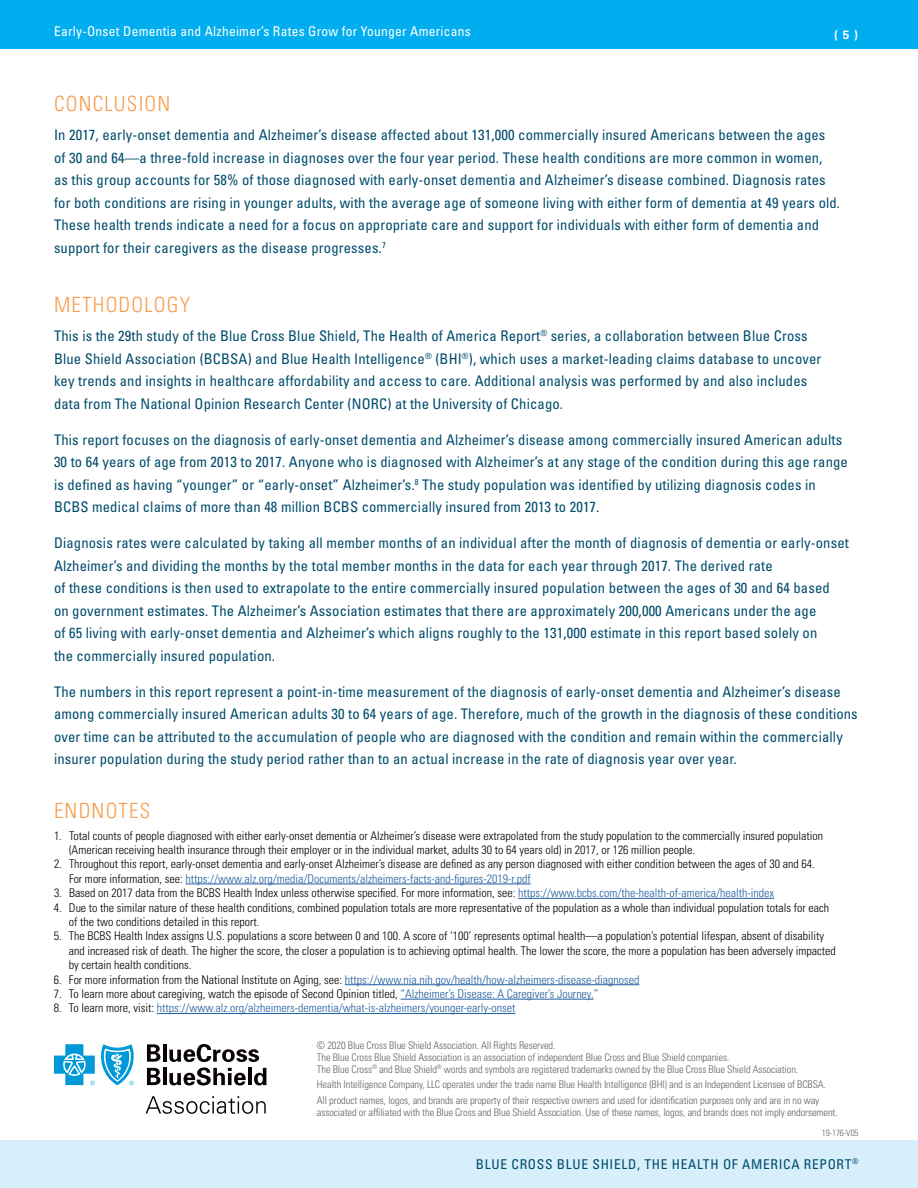
<style>
.page{position:relative;width:918px;height:1188px;background:#fff}
.page>*{position:absolute;margin:0;border:0;box-sizing:border-box;transform-origin:0 0}
.t1{font:300 condensed 21px "Univers";letter-spacing:.06em;color:#f89c4d}
.t2{font:condensed 14.7px/22.5px "Univers";letter-spacing:.01em;color:#004c6c}
.t3{font:condensed 13.5px "Univers";letter-spacing:.02em;color:#fff}
.t4{font:condensed 13.5px "Univers";letter-spacing:.05em;color:#004c6c}
.t5{font:300 condensed 12px/14.4px "Univers";color:#000}
.t6{font:300 condensed 12px "Univers";color:#215e9e}
.t7{font:700 12px "Univers";color:#fff}
.t8{font:300 condensed 10.5px/12px "Univers";letter-spacing:-.01em;color:#636466}
.t9{font:300 condensed 9px "Univers";letter-spacing:-.01em;color:#636466}
.s1{color:#215e9e}
.s2{color:#000}
</style>
<div class="page">
<div style="left:0;top:0;width:918px;height:49px;background:#00aeef"></div>
<div style="left:0;top:1140px;width:918px;height:48px;background:#d7eefb"></div>
<svg style="left:147px;top:1044px;width:13px;height:18px"></svg>
<hr style="left:163px;top:1044px;width:3px;height:18px;background:#090304">
<svg style="left:147px;top:1068px;width:13px;height:17px"></svg>
<hr style="left:163px;top:1068px;width:3px;height:17px;background:#090304">
<svg style="left:169px;top:1044px;width:98px;height:41px"></svg>
<svg style="left:146px;top:1096px;width:120px;height:18px"></svg>
<svg style="left:54px;top:1044px;width:80px;height:41px"></svg>
<hr style="left:186px;top:884px;width:345px;height:1px;background:#215e9e">
<hr style="left:518px;top:898px;width:256px;height:1px;background:#215e9e">
<hr style="left:345px;top:984px;width:294px;height:1px;background:#215e9e">
<hr style="left:401px;top:999px;width:193px;height:1px;background:#215e9e">
<hr style="left:157px;top:1013px;width:359px;height:1px;background:#215e9e">
<p class="t3" style="left:54px;top:23px;width:418px">Early-Onset Dementia and Alzheimer’s Rates Grow for Younger Americans</p>
<p class="t7" style="left:834px;top:27px;width:25px">( 5 )</p>
<h1 class="t1" style="left:54px;top:91px;width:118px">CONCLUSION</h1>
<p class="t2" style="left:54px;top:124px;width:788px">In 2017, early-onset dementia and Alzheimer’s disease affected about 131,000 commercially insured Americans between the ages of 30 and 64—a three-fold increase in diagnoses over the four year period. These health conditions are more common in women,<br>as this group accounts for 58% of those diagnosed with early-onset dementia and Alzheimer’s disease combined. Diagnosis rates for both conditions are rising in younger adults, with the average age of someone living with either form of dementia at 49 years old.<br>These health trends indicate a need for a focus on appropriate care and support for individuals with either form of dementia and support for their caregivers as the disease progresses.<sup>7</sup></p>
<h1 class="t1" style="left:54px;top:292px;width:138px">METHODOLOGY</h1>
<p class="t2" style="left:54px;top:324px;width:769px">This is the 29th study of the Blue Cross Blue Shield, The Health of America Report<sup>®</sup> series, a collaboration between Blue Cross Blue Shield Association (BCBSA) and Blue Health Intelligence<sup>®</sup> (BHI<sup>®</sup>), which uses a market-leading claims database to uncover key trends and insights in healthcare affordability and access to care. Additional analysis was performed by and also includes data from The National Opinion Research Center (NORC) at the University of Chicago.</p>
<p class="t2" style="left:54px;top:428px;width:795px">This report focuses on the diagnosis of early-onset dementia and Alzheimer’s disease among commercially insured American adults 30 to 64 years of age from 2013 to 2017. Anyone who is diagnosed with Alzheimer’s at any stage of the condition during this age range is defined as having “younger” or “early-onset” Alzheimer’s.<sup>8</sup> The study population was identified by utilizing diagnosis codes in BCBS medical claims of more than 48 million BCBS commercially insured from 2013 to 2017.</p>
<p class="t2" style="left:54px;top:531px;width:796px">Diagnosis rates were calculated by taking all member months of an individual after the month of diagnosis of dementia or early-onset Alzheimer’s and dividing the months by the total member months in the data for each year through 2017. The derived rate<br>of these conditions is then used to extrapolate to the entire commercially insured population between the ages of 30 and 64 based<br>on government estimates. The Alzheimer’s Association estimates that there are approximately 200,000 Americans under the age<br>of 65 living with early-onset dementia and Alzheimer’s which aligns roughly to the 131,000 estimate in this report based solely on<br>the commercially insured population.</p>
<p class="t2" style="left:54px;top:680px;width:805px">The numbers in this report represent a point-in-time measurement of the diagnosis of early-onset dementia and Alzheimer’s disease among commercially insured American adults 30 to 64 years of age. Therefore, much of the growth in the diagnosis of these conditions over time can be attributed to the accumulation of people who are diagnosed with the condition and remain within the commercially insurer population during the study period rather than to an actual increase in the rate of diagnosis year over year.</p>
<h1 class="t1" style="left:54px;top:798px;width:98px">ENDNOTES</h1>
<p class="t5" style="left:69px;top:828px;width:756px;text-indent:-15px">1. Total counts of people diagnosed with either early-onset dementia or Alzheimer’s disease were extrapolated from the study population to the commercially insured population (American receiving health insurance through their employer or in the individual market, adults 30 to 64 years old) in 2017, or 126 million people.</p>
<p class="t5" style="left:69px;top:857px;width:747px;text-indent:-15px">2. Throughout this report, early-onset dementia and early-onset Alzheimer’s disease are defined as any person diagnosed with either condition between the ages of 30 and 64.<br>For more information, see: <span class="s1">https://www.alz.org/media/Documents/alzheimers-facts-and-figures-2019-r.pdf</span></p>
<p class="t5" style="left:54px;top:886px;width:722px">3. Based on 2017 data from the BCBS Health Index unless otherwise specified. For more information, see: <span class="s1">https://www.bcbs.com/the-health-of-america/health-index</span></p>
<p class="t5" style="left:69px;top:900px;width:762px;text-indent:-15px">4. Due to the similar nature of these health conditions, combined population totals are more representative of the population as a whole than individual population totals for each of the two conditions detailed in this report.</p>
<p class="t5" style="left:69px;top:929px;width:768px;text-indent:-15px">5. The BCBS Health Index assigns U.S. populations a score between 0 and 100. A score of ‘100’ represents optimal health—a population’s potential lifespan, absent of disability and increased risk of death. The higher the score, the closer a population is to achieving optimal health. The lower the score, the more a population has been adversely impacted by certain health conditions.</p>
<p class="t6" style="left:54px;top:972px;width:587px"><span class="s2">6. For more information from the National Institute on Aging, see:</span> https://www.nia.nih.gov/health/how-alzheimers-disease-diagnosed</p>
<p class="t5" style="left:54px;top:987px;width:546px">7. To learn more about caregiving, watch the episode of Second Opinion titled, <span class="s1">“Alzheimer’s Disease: A Caregiver’s Journey.”</span></p>
<p class="t6" style="left:54px;top:1001px;width:463px"><span class="s2">8. To learn more, visit:</span> https://www.alz.org/alzheimers-dementia/what-is-alzheimers/younger-early-onset</p>
<p class="t8" style="left:317px;top:1039px;width:483px">© 2020 Blue Cross Blue Shield Association. All Rights Reserved.<br>The Blue Cross Blue Shield Association is an association of independent Blue Cross and Blue Shield companies.<br>The Blue Cross<sup>®</sup> and Blue Shield<sup>®</sup> words and symbols are registered trademarks owned by the Blue Cross Blue Shield Association.</p>
<p class="t8" style="left:317px;top:1077px;width:511px;line-height:15.5px">Health Intelligence Company, LLC operates under the trade name Blue Health Intelligence (BHI) and is an Independent Licensee of BCBSA.<br>All product names, logos, and brands are property of their respective owners and used for identification purposes only and are in no way</p>
<p class="t8" style="left:317px;top:1106px;width:522px">associated or affiliated with the Blue Cross and Blue Shield Association. Use of these names, logos, and brands does not imply endorsement.</p>
<p class="t9" style="left:822px;top:1128px;width:38px">19-176-V05</p>
<p class="t4" style="left:476px;top:1156px;width:384px">BLUE CROSS BLUE SHIELD, THE HEALTH OF AMERICA REPORT<sup>®</sup></p>
</div>
